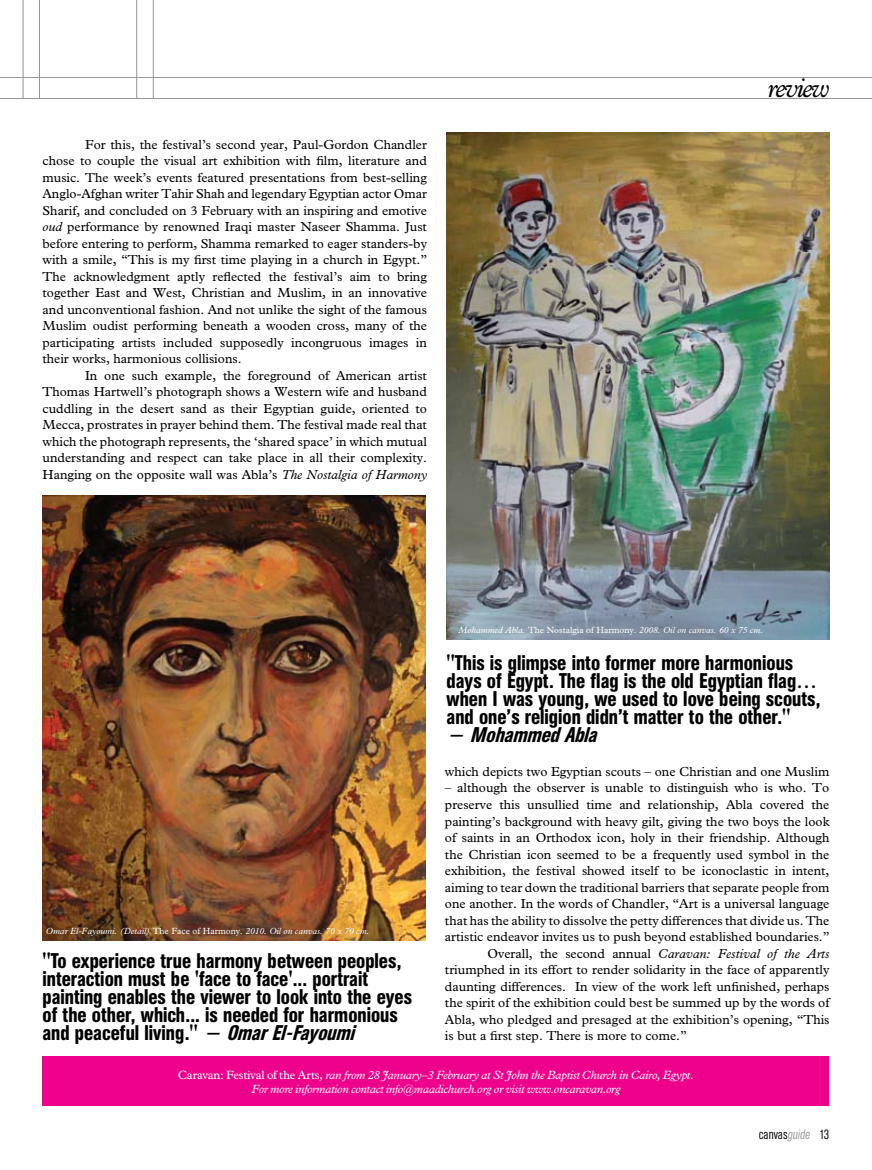
<style>
.page{position:relative;width:872px;height:1170px;background:#fff}
.page>*{position:absolute;margin:0;border:0;box-sizing:border-box;transform-origin:0 0}
.t1{font:italic 27px "M Plantin";letter-spacing:-.06em;color:#000}
.t2{font:500 21px/18px "AG Buch Condensed BQ";color:#000}
.t3{font:300 13.5px "AG Buch Condensed BQ";color:#000}
.t4{font:13.2px/16.5px "M Plantin";color:#000;text-align:justify}
.t5{font:italic 13.2px "M Plantin";color:#000}
.t6{font:italic 12px/13.5px "M Plantin";letter-spacing:-.025em;color:#fff;text-align:center}
.t7{font:italic 9px "M Plantin";color:#fff}
.s1{font-style:italic}
.s2{font-style:normal}
.s3{font-family:"Swiss 721 BT";font-style:italic}
.s4{font-style:italic;color:#939598}
</style>
<div class="page">
<hr style="left:0;top:98px;width:872px;height:1px;background:#939598">
<hr style="left:0;top:77px;width:872px;height:1px;background:#939598">
<hr style="left:23px;top:0;width:1px;height:98px;background:#939598">
<hr style="left:39px;top:0;width:1px;height:99px;background:#939598">
<hr style="left:136px;top:0;width:1px;height:99px;background:#939598">
<hr style="left:153px;top:0;width:1px;height:99px;background:#939598">
<img style="left:43px;top:495px;width:382px;height:445px">
<div style="left:43px;top:1056px;width:786px;height:50px;background:#ec008c"></div>
<img style="left:446px;top:132px;width:383px;height:507px">
<p class="t4" style="left:43px;top:136px;width:386px;text-indent:43px">For this, the festival’s second year, Paul-Gordon Chandler chose to couple the visual art exhibition with film, literature and music. The week’s events featured presentations from best-selling Anglo-Afghan writer Tahir Shah and legendary Egyptian actor Omar Sharif, and concluded on 3 February with an inspiring and emotive <span class="s1">oud</span> performance by renowned Iraqi master Naseer Shamma. Just before entering to perform, Shamma remarked to eager standers-by with a smile, “This is my first time playing in a church in Egypt.” The acknowledgment aptly reflected the festival’s aim to bring together East and West, Christian and Muslim, in an innovative and unconventional fashion. And not unlike the sight of the famous Muslim oudist performing beneath a wooden cross, many of the participating artists included supposedly incongruous images in their works, harmonious collisions.</p>
<p class="t4" style="left:43px;top:367px;width:386px;text-indent:43px">In one such example, the foreground of American artist Thomas Hartwell’s photograph shows a Western wife and husband cuddling in the desert sand as their Egyptian guide, oriented to Mecca, prostrates in prayer behind them. The festival made real that which the photograph represents, the ‘shared space’ in which mutual understanding and respect can take place in all their complexity.<br>Hanging on the opposite wall was Abla’s <span class="s1">The Nostalgia of Harmony</span></p>
<h1 class="t1" style="left:767px;top:73px;width:63px">review</h1>
<p class="t7" style="left:458px;top:625px;width:306px">Mohammed Abla. <span class="s2">The Nostalgia of Harmony.</span> 2008. Oil on canvas. 60 x 75 cm.</p>
<h2 class="t2" style="left:446px;top:653px;width:375px">"This is glimpse into former more harmonious days of Egypt. The flag is the old Egyptian flag… when I was young, we used to love being scouts, and one’s religion didn’t matter to the other."<br><span class="s3">−</span> <span class="s1">MohammedAbla</span></h2>
<p class="t4" style="left:445px;top:763px;width:386px">which depicts two Egyptian scouts – one Christian and one Muslim</p>
<p class="t4" style="left:445px;top:780px;width:386px">– although the observer is unable to distinguish who is who. To</p>
<p class="t4" style="left:445px;top:796px;width:386px">preserve this unsullied time and relationship, Abla covered the</p>
<p class="t4" style="left:445px;top:813px;width:386px">painting’s background with heavy gilt, giving the two boys the look</p>
<p class="t4" style="left:445px;top:829px;width:386px">of saints in an Orthodox icon, holy in their friendship. Although</p>
<p class="t4" style="left:445px;top:846px;width:386px">the Christian icon seemed to be a frequently used symbol in the</p>
<p class="t4" style="left:445px;top:862px;width:386px">exhibition, the festival showed itself to be iconoclastic in intent,</p>
<p class="t4" style="left:445px;top:879px;width:386px">aiming to tear down the traditional barriers that separate people from</p>
<p class="t4" style="left:445px;top:895px;width:386px">one another. In the words of Chandler, “Art is a universal language</p>
<p class="t4" style="left:445px;top:912px;width:386px">that has the ability to dissolve the petty differences that divide us. The</p>
<p class="t4" style="left:445px;top:928px;width:386px">artistic endeavor invites us to push beyond established boundaries.”</p>
<p class="t5" style="left:487px;top:945px;width:343px"><span class="s2">Overall, the second annual</span> Caravan: Festival of the Arts</p>
<p class="t4" style="left:445px;top:961px;width:386px">triumphed in its effort to render solidarity in the face of apparently</p>
<p class="t4" style="left:445px;top:978px;width:386px">daunting differences. In view of the work left unfinished, perhaps</p>
<p class="t4" style="left:445px;top:994px;width:386px">the spirit of the exhibition could best be summed up by the words of</p>
<p class="t4" style="left:445px;top:1011px;width:386px">Abla, who pledged and presaged at the exhibition’s opening, “This</p>
<p class="t4" style="left:445px;top:1027px;width:243px">is but a first step. There is more to come.”</p>
<p class="t6" style="left:178px;top:1068px;width:518px"><span class="s2">Caravan: Festival of the Arts</span>, ran from 28 January–3 February at St John the Baptist Church in Cairo, Egypt.<br>For more information contact info@maadichurch.org or visit www.oncaravan.org</p>
<p class="t7" style="left:46px;top:926px;width:325px">Omar El-Fayoumi. (Detail) <span class="s2">The Face of Harmony.</span> 2010. Oil on canvas. 70 x 70 cm.</p>
<h2 class="t2" style="left:43px;top:951px;width:371px">"To experience true harmony between peoples, interaction must be 'face to face'... portrait painting enables the viewer to look into the eyes of the other, which... is needed for harmonious and peaceful living." <span class="s3">−</span> <span class="s1">OmarEl-Fayoumi</span></h2>
<p class="t3" style="left:759px;top:1126px;width:72px">canvas<span class="s4">guide</span> 13</p>
</div>
